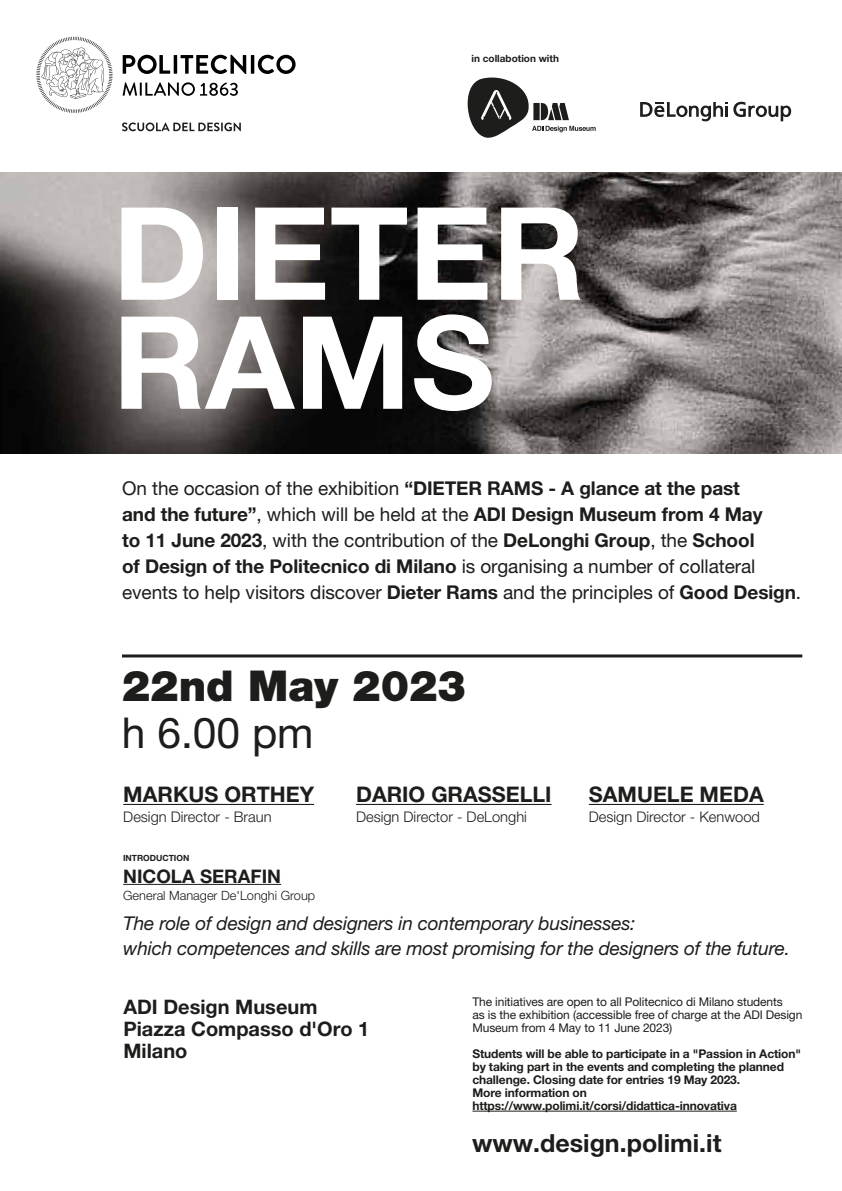
<style>
.page{position:relative;width:842px;height:1191px;background:#fff}
.page>*{position:absolute;margin:0;border:0;box-sizing:border-box;transform-origin:0 0}
.t1{font:700 129px/109px "Helvetica Neue LT Pro";color:#fff}
.t2{font:900 42.6px "Helvetica Neue LT Pro";color:#1d1d1b}
.t3{font:42.6px "Helvetica Neue LT Pro";color:#1d1d1b}
.t4{font:700 25px "Helvetica Neue LT Pro";color:#1d1d1b}
.t5{font:700 21.5px "Helvetica Neue LT Pro";color:#1d1d1b}
.t6{font:700 20px/22px "Helvetica Neue LT Pro";color:#1d1d1b}
.t7{font:19px/26px "Helvetica Neue LT Pro";letter-spacing:-.005em;color:#1d1d1b}
.t8{font:italic 19px/25px "Helvetica Neue LT Pro";letter-spacing:-.01em;color:#1d1d1b}
.t9{font:700 18.7px "Helvetica Neue LT Pro";color:#1d1d1b}
.t10{font:300 14.7px "Helvetica Neue LT Pro";color:#1d1d1b}
.t11{font:300 12.8px "Helvetica Neue LT Pro";color:#1d1d1b}
.t12{font:700 12px/13px "Helvetica Neue LT Pro";letter-spacing:-.01em;color:#1d1d1b}
.t13{font:12px/13px "Helvetica Neue LT Pro";letter-spacing:-.01em;color:#1d1d1b}
.t14{font:700 10px "Helvetica Neue LT Pro";color:#1d1d1b}
.t15{font:700 8.5px "Helvetica Neue LT Pro";color:#1d1d1b}
.s1{font-weight:700}
</style>
<div class="page">
<svg style="left:123px;top:82px;width:115px;height:14px"></svg>
<svg style="left:123px;top:55px;width:173px;height:19px"></svg>
<svg style="left:36px;top:37px;width:77px;height:76px"></svg>
<svg style="left:122px;top:122px;width:119px;height:9px"></svg>
<svg style="left:467px;top:77px;width:129px;height:61px"></svg>
<svg style="left:640px;top:102px;width:151px;height:19px"></svg>
<img style="left:0;top:172px;width:842px;height:281px">
<hr style="left:123px;top:804px;width:191px;height:1px;background:#1d1d1b">
<hr style="left:356px;top:804px;width:196px;height:1px;background:#1d1d1b">
<hr style="left:589px;top:804px;width:175px;height:1px;background:#1d1d1b">
<hr style="left:122px;top:654px;width:680px;height:3px;background:#1d1d1b">
<hr style="left:123px;top:884px;width:158px;height:1px;background:#1d1d1b">
<hr style="left:472px;top:1110px;width:265px;height:1px;background:#1d1d1b">
<p class="t14" style="left:472px;top:53px;width:89px">in collabotion with</p>
<h1 class="t1" style="left:113px;top:196px;width:474px">DIETER<br>RAMS</h1>
<p class="t7" style="left:122px;top:475px;width:681px">On the occasion of the exhibition <span class="s1">“DIETER RAMS - A glance at the past<br>and the future”</span>, which will be held at the <span class="s1">ADI Design Museum from 4 May<br>to 11 June 2023</span>, with the contribution of the <span class="s1">DeLonghi Group</span>, the <span class="s1">School<br>of Design of the Politecnico di Milano</span> is organising a number of collateral events to help visitors discover <span class="s1">Dieter Rams</span> and the principles of <span class="s1">Good Design</span>.</p>
<h2 class="t2" style="left:122px;top:661px;width:346px">22nd May 2023</h2>
<h2 class="t3" style="left:122px;top:707px;width:193px">h 6.00 pm</h2>
<p class="t5" style="left:123px;top:781px;width:192px">MARKUS ORTHEY</p>
<p class="t10" style="left:123px;top:807px;width:150px">Design Director - Braun</p>
<p class="t5" style="left:356px;top:781px;width:197px">DARIO GRASSELLI</p>
<p class="t10" style="left:356px;top:807px;width:172px">Design Director - DeLonghi</p>
<p class="t5" style="left:589px;top:781px;width:176px">SAMUELE MEDA</p>
<p class="t10" style="left:589px;top:807px;width:173px">Design Director - Kenwood</p>
<p class="t15" style="left:123px;top:853px;width:68px">INTRODUCTION</p>
<p class="t9" style="left:123px;top:864px;width:159px">NICOLA SERAFIN</p>
<p class="t11" style="left:123px;top:887px;width:194px">General Manager De'Longhi Group</p>
<p class="t8" style="left:123px;top:910px;width:668px">The role of design and designers in contemporary businesses:<br>which competences and skills are most promising for the designers of the future.</p>
<p class="t13" style="left:472px;top:995px;width:331px">The initiatives are open to all Politecnico di Milano students<br>as is the exhibition (accessible free of charge at the ADI Design<br>Museum from 4 May to 11 June 2023)</p>
<p class="t12" style="left:472px;top:1046px;width:330px">Students will be able to participate in a "Passion in Action" by taking part in the events and completing the planned challenge. Closing date for entries 19 May 2023.<br>More information on https://www.polimi.it/corsi/didattica-innovativa</p>
<p class="t6" style="left:123px;top:995px;width:247px">ADI Design Museum<br>Piazza Compasso d'Oro 1<br>Milano</p>
<h3 class="t4" style="left:472px;top:1127px;width:251px">www.design.polimi.it</h3>
</div>
